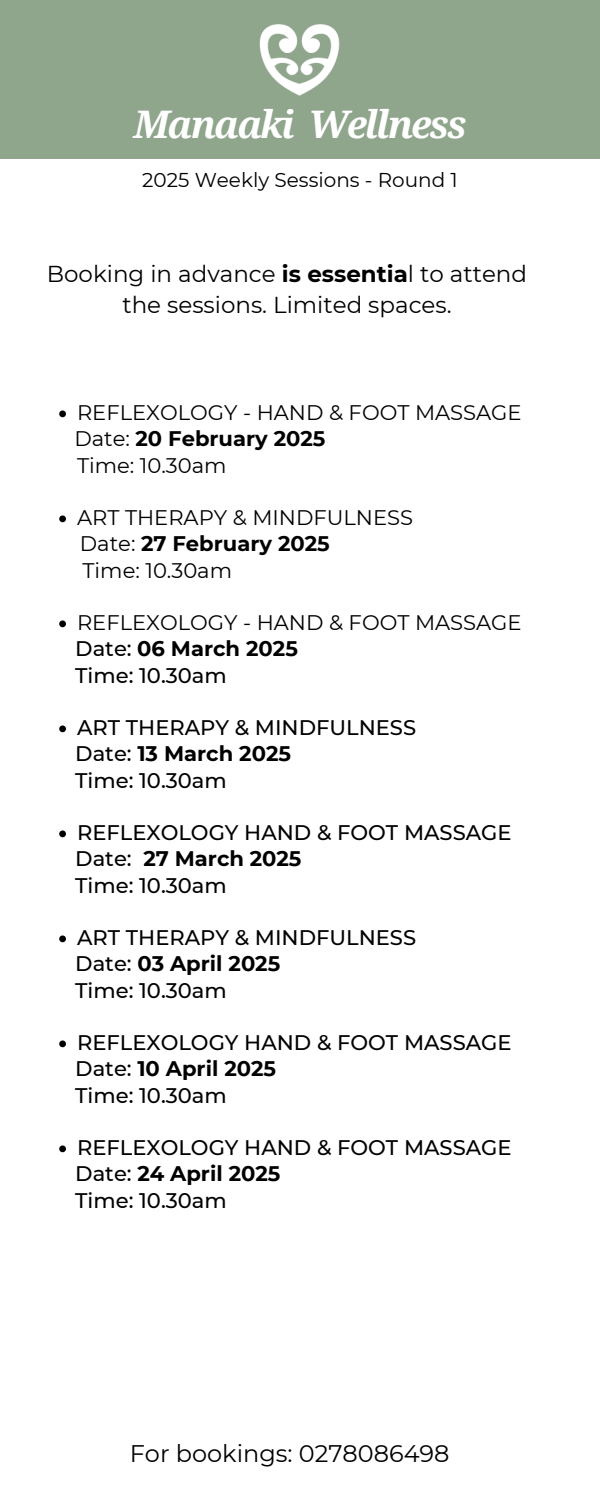
<style>
.page{position:relative;width:600px;height:1500px;background:#fff}
.page>*{position:absolute;margin:0;border:0;box-sizing:border-box;transform-origin:0 0}
.t1{font:italic 700 38px "Droid Serif";letter-spacing:-.055em;color:#fff}
.t2{font:24px "Montserrat";color:#000}
.t3{font:23px/31.5px "Montserrat";color:#000;text-align:center}
.t4{font:500 21.1px/26.2px "Montserrat";color:#000}
.t5{font:21.1px/26.2px "Montserrat";color:#000}
.t6{font:20px "Montserrat";color:#000}
.s1{font-weight:700}
.s2{font-weight:500}
</style>
<div class="page">
<svg style="left:59px;top:410px;width:7px;height:7px"></svg>
<svg style="left:59px;top:515px;width:7px;height:7px"></svg>
<svg style="left:59px;top:620px;width:7px;height:7px"></svg>
<svg style="left:59px;top:725px;width:7px;height:7px"></svg>
<svg style="left:59px;top:830px;width:7px;height:7px"></svg>
<svg style="left:59px;top:935px;width:7px;height:7px"></svg>
<svg style="left:59px;top:1040px;width:7px;height:7px"></svg>
<svg style="left:59px;top:1145px;width:7px;height:7px"></svg>
<div style="left:0;top:0;width:600px;height:158px;background:#8fa68d"></div>
<img style="left:259px;top:24px;width:81px;height:72px">
<p class="t1" style="left:133px;top:103px;width:335px">Manaaki Wellness</p>
<h1 class="t6" style="left:142px;top:167px;width:317px">2025 Weekly Sessions - Round 1</h1>
<p class="t3" style="left:47px;top:258px;width:482px">Booking in advance <span class="s1">is essentia</span>l to attend the sessions. Limited spaces.</p>
<p class="t5" style="left:74px;top:400px;width:449px">REFLEXOLOGY - HAND &amp; FOOT MASSAGE<br>Date: <span class="s1">20 February 2025<br></span>Time: 10.30am</p>
<p class="t5" style="left:77px;top:505px;width:338px">ART THERAPY &amp; MINDFULNESS<br>Date: <span class="s1">27 February 2025<br></span>Time: 10.30am</p>
<p class="t5" style="left:75px;top:610px;width:448px">REFLEXOLOGY - HAND &amp; FOOT MASSAGE<br><span class="s2">Date:</span> <span class="s1">06 March 2025<br></span><span class="s2">Time: 10.30am</span></p>
<p class="t4" style="left:75px;top:715px;width:342px">ART THERAPY &amp; MINDFULNESS<br>Date: <span class="s1">13 March 2025<br></span>Time: 10.30am</p>
<p class="t4" style="left:75px;top:820px;width:438px">REFLEXOLOGY HAND &amp; FOOT MASSAGE<br>Date: <span class="s1">27 March 2025<br></span>Time: 10.30am</p>
<p class="t4" style="left:75px;top:925px;width:342px">ART THERAPY &amp; MINDFULNESS<br>Date: <span class="s1">03 April 2025<br></span>Time: 10.30am</p>
<p class="t4" style="left:75px;top:1030px;width:438px">REFLEXOLOGY HAND &amp; FOOT MASSAGE<br>Date: <span class="s1">10 April 2025<br></span>Time: 10.30am</p>
<p class="t4" style="left:75px;top:1135px;width:438px">REFLEXOLOGY HAND &amp; FOOT MASSAGE<br>Date: <span class="s1">24 April 2025<br></span>Time: 10.30am</p>
<h2 class="t2" style="left:130px;top:1438px;width:321px">For bookings: 0278086498</h2>
</div>
